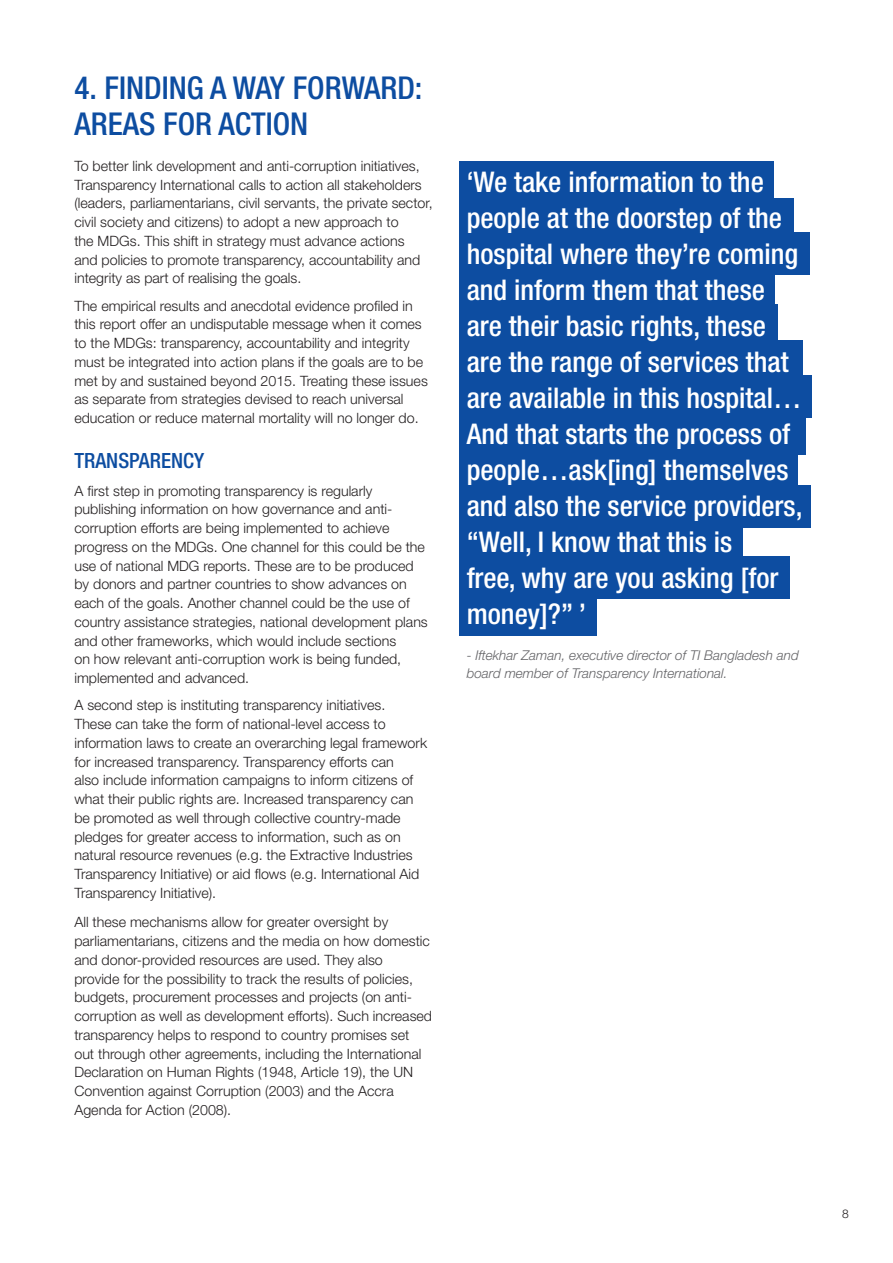
<style>
.page{position:relative;width:893px;height:1263px;background:#fff}
.page>*{position:absolute;margin:0;border:0;box-sizing:border-box;transform-origin:0 0}
.t1{font:500 condensed 31.5px/36px "Helvetica Neue";color:#0d4da1}
.t2{font:500 condensed 28.5px/36px "Helvetica Neue";color:#fff}
.t3{font:500 condensed 21px "Helvetica Neue";color:#0d4da1}
.t4{font:300 14.25px/18.8px "Helvetica Neue";color:#231f20}
.t5{font:italic 300 13.5px/18.8px "Helvetica Neue";color:#636366}
.t6{font:300 12px "Helvetica Neue";color:#231f20}
</style>
<div class="page">
<div style="left:459px;top:162px;width:315px;height:42px;background:#0d4da1"></div>
<div style="left:459px;top:198px;width:335px;height:42px;background:#0d4da1"></div>
<div style="left:459px;top:232px;width:350px;height:42px;background:#0d4da1"></div>
<div style="left:459px;top:268px;width:316px;height:42px;background:#0d4da1"></div>
<div style="left:459px;top:304px;width:319px;height:43px;background:#0d4da1"></div>
<div style="left:459px;top:341px;width:343px;height:42px;background:#0d4da1"></div>
<div style="left:459px;top:375px;width:353px;height:43px;background:#0d4da1"></div>
<div style="left:459px;top:412px;width:347px;height:42px;background:#0d4da1"></div>
<div style="left:459px;top:449px;width:338px;height:42px;background:#0d4da1"></div>
<div style="left:459px;top:485px;width:352px;height:42px;background:#0d4da1"></div>
<div style="left:459px;top:518px;width:284px;height:42px;background:#0d4da1"></div>
<div style="left:459px;top:557px;width:331px;height:42px;background:#0d4da1"></div>
<div style="left:459px;top:593px;width:138px;height:42px;background:#0d4da1"></div>
<p class="t1" style="left:74px;top:70px;width:350px">4. FINDING A WAY FORWARD:<br>AREAS FOR ACTION</p>
<p class="t4" style="left:74px;top:156px;width:360px">To better link development and anti-corruption initiatives, Transparency International calls to action all stakeholders (leaders, parliamentarians, civil servants, the private sector, civil society and citizens) to adopt a new approach to<br>the MDGs. This shift in strategy must advance actions<br>and policies to promote transparency, accountability and integrity as part of realising the goals.</p>
<p class="t4" style="left:74px;top:296px;width:355px">The empirical results and anecdotal evidence profiled in this report offer an undisputable message when it comes to the MDGs: transparency, accountability and integrity must be integrated into action plans if the goals are to be met by and sustained beyond 2015. Treating these issues as separate from strategies devised to reach universal education or reduce maternal mortality will no longer do.</p>
<p class="t3" style="left:74px;top:448px;width:131px">TRANSPARENCY</p>
<p class="t4" style="left:74px;top:481px;width:355px">A first step in promoting transparency is regularly publishing information on how governance and anti&shy;corruption efforts are being implemented to achieve progress on the MDGs. One channel for this could be the use of national MDG reports. These are to be produced by donors and partner countries to show advances on each of the goals. Another channel could be the use of country assistance strategies, national development plans and other frameworks, which would include sections<br>on how relevant anti-corruption work is being funded, implemented and advanced.</p>
<p class="t4" style="left:74px;top:696px;width:354px">A second step is instituting transparency initiatives.<br>These can take the form of national-level access to information laws to create an overarching legal framework for increased transparency. Transparency efforts can<br>also include information campaigns to inform citizens of what their public rights are. Increased transparency can be promoted as well through collective country-made pledges for greater access to information, such as on natural resource revenues (e.g. the Extractive Industries Transparency Initiative) or aid flows (e.g. International Aid Transparency Initiative).</p>
<p class="t4" style="left:74px;top:913px;width:359px">All these mechanisms allow for greater oversight by parliamentarians, citizens and the media on how domestic and donor-provided resources are used. They also<br>provide for the possibility to track the results of policies, budgets, procurement processes and projects (on anti&shy;corruption as well as development efforts). Such increased transparency helps to respond to country promises set out through other agreements, including the International Declaration on Human Rights (1948, Article 19), the UN Convention against Corruption (2003) and the Accra Agenda for Action (2008).</p>
<p class="t2" style="left:467px;top:163px;width:337px">‘We take information to the people at the doorstep of the hospital where they’re coming and inform them that these are their basic rights, these are the range of services that are available in this hospital…<br>And that starts the process of people…ask[ing] themselves and also the service providers, “Well, I know that this is<br>free, why are you asking [for money]?” ’</p>
<p class="t5" style="left:467px;top:645px;width:334px">- Iftekhar Zaman, executive director of TI Bangladesh and board member of Transparency International.</p>
<p class="t6" style="left:842px;top:1206px;width:8px">8</p>
</div>
